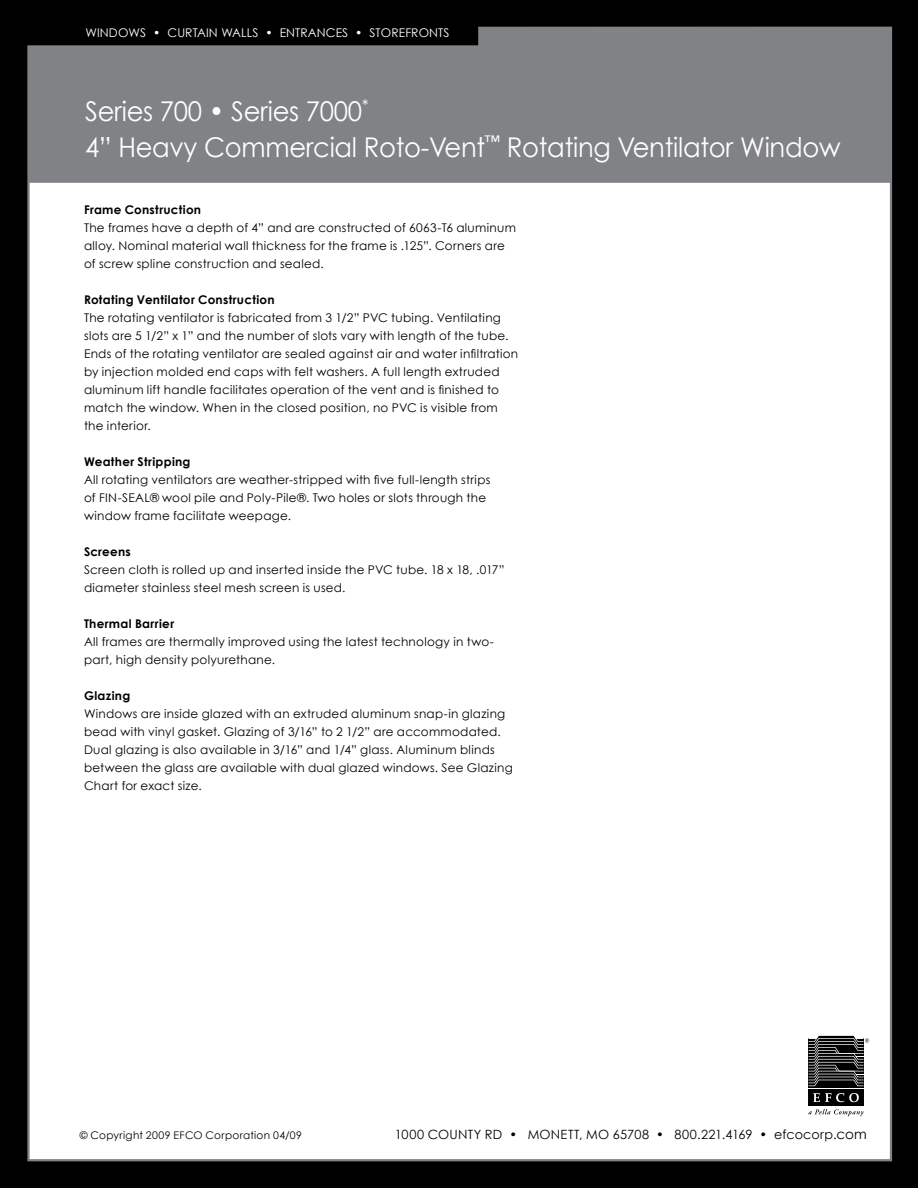
<style>
.page{position:relative;width:918px;height:1188px;background:#000}
.page>*{position:absolute;margin:0;border:0;box-sizing:border-box;transform-origin:0 0}
.t1{font:27.15px/36px "Century Gothic";letter-spacing:-.01em;color:#fff;scale:.95 1}
.t2{font:12.75px "Century Gothic";letter-spacing:.02em;color:#000}
.t3{font:12px/18px "Century Gothic";letter-spacing:.02em;color:#000}
.t4{font:700 12px "Century Gothic";letter-spacing:.025em;color:#000}
.t5{font:12px "Century Gothic";letter-spacing:.01em;color:#fff}
.t6{font:10.5px "Century Gothic";letter-spacing:.03em;color:#000}
.s1{font-size:13.5px}
</style>
<div class="page">
<div style="left:27px;top:26px;width:866px;height:1136px;background:#fff"></div>
<div style="left:28px;top:28px;width:863px;height:155px;background:#808285"></div>
<svg style="left:808px;top:1109px;width:56px;height:7px"></svg>
<div style="left:809px;top:1038px;width:55px;height:68px;background:#000"></div>
<hr style="left:809px;top:1088px;width:55px;height:1px;background:#fff">
<svg style="left:813px;top:1093px;width:46px;height:9px"></svg>
<svg style="left:808px;top:1035px;width:61px;height:51px"></svg>
<p class="t5" style="left:85px;top:26px;width:21px">Windows</p>
<p class="t5" style="left:153px;top:26px;width:32px">• Curtain</p>
<p class="t5" style="left:221px;top:26px;width:74px">Walls • Entrances</p>
<p class="t5" style="left:355px;top:26px;width:29px">• Storefronts</p>
<h1 class="t1" style="left:85px;top:92px;width:797px">Series 700 • Series 7000<sup>*<br></sup>4” Heavy Commercial Roto-Vent<sup>™</sup> Rotating Ventilator Window</h1>
<p class="t4" style="left:84px;top:202px;width:119px">Frame Construction</p>
<p class="t3" style="left:84px;top:218px;width:434px">The frames have a depth of 4” and are constructed of 6063-T6 aluminum alloy. Nominal material wall thickness for the frame is .125”. Corners are of screw spline construction and sealed.</p>
<p class="t4" style="left:84px;top:292px;width:192px">Rotating Ventilator Construction</p>
<p class="t3" style="left:84px;top:308px;width:436px">The rotating ventilator is fabricated from 3 1/2” PVC tubing. Ventilating slots are 5 1/2” x 1” and the number of slots vary with length of the tube.<br>Ends of the rotating ventilator are sealed against air and water infiltration by injection molded end caps with felt washers. A full length extruded aluminum lift handle facilitates operation of the vent and is finished to match the window. When in the closed position, no PVC is visible from the interior.</p>
<p class="t4" style="left:84px;top:454px;width:108px">Weather Stripping</p>
<p class="t3" style="left:84px;top:470px;width:408px">All rotating ventilators are weather-stripped with five full-length strips of FIN-SEAL® wool pile and Poly-Pile®. Two holes or slots through the window frame facilitate weepage.</p>
<p class="t4" style="left:84px;top:544px;width:48px">Screens</p>
<p class="t3" style="left:84px;top:560px;width:422px">Screen cloth is rolled up and inserted inside the PVC tube. 18 x 18, .017” diameter stainless steel mesh screen is used.</p>
<p class="t4" style="left:84px;top:616px;width:92px">Thermal Barrier</p>
<p class="t3" style="left:84px;top:632px;width:411px">All frames are thermally improved using the latest technology in two&shy;part, high density polyurethane.</p>
<p class="t4" style="left:84px;top:688px;width:48px">Glazing</p>
<p class="t3" style="left:84px;top:704px;width:430px">Windows are inside glazed with an extruded aluminum snap-in glazing bead with vinyl gasket. Glazing of 3/16” to 2 1/2” are accommodated.<br>Dual glazing is also available in 3/16” and 1/4” glass. Aluminum blinds between the glass are available with dual glazed windows. See Glazing Chart for exact size.</p>
<p class="t6" style="left:80px;top:1129px;width:224px">© Copyright 2009 EFCO Corporation 04/09</p>
<p class="t2" style="left:395px;top:1126px;width:474px">1000 COUNTY RD • MONETT, MO 65708 • 800.221.4169 • efcocorp.<span class="s1">com</span></p>
</div>
